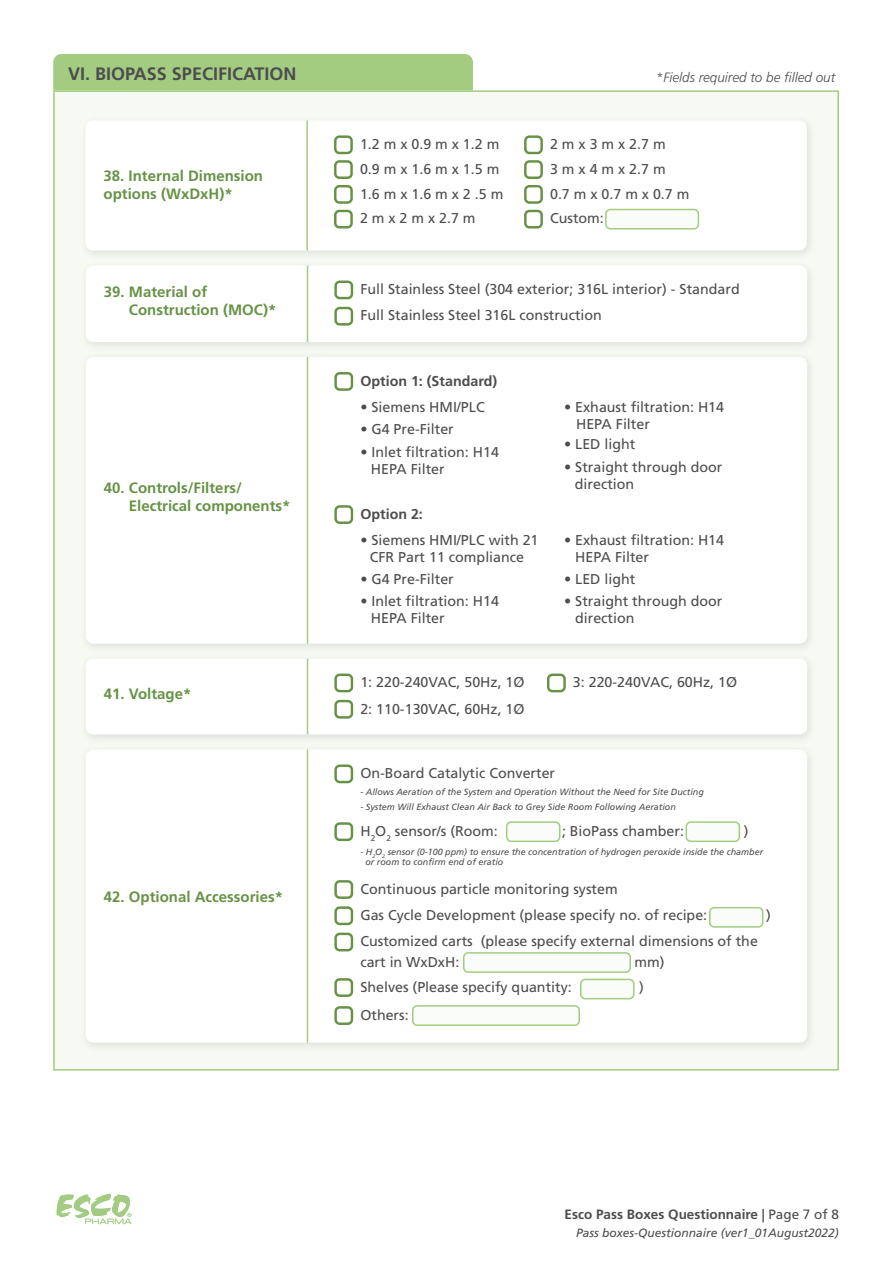
<style>
.page{position:relative;width:893px;height:1263px;background:#fff}
.page>*{position:absolute;margin:0;border:0;box-sizing:border-box;transform-origin:0 0}
.SECTION_TITLE_FINAL{font:700 18px "Frutiger LT Std";color:#4d4d4f}
.t1{font:700 15px/18px "Frutiger LT Std";color:#679246}
.t2{font:14.25px/21px "Frutiger LT Std";color:#4d4d4f}
.t3{font:700 14.25px "Frutiger LT Std";color:#4d4d4f}
.t4{font:700 13.5px "Frutiger LT Std";color:#4d4c4f}
.ASTERISK{font:italic 300 13.5px "Frutiger LT Std";color:#4d4d4f}
.t5{font:italic 12px "Frutiger LT Std";color:#4d4c4f}
.t6{font:italic 9px "Frutiger LT Std";color:#4d4d4f}
.s1{font-weight:400}
</style>
<div class="page">
<svg style="left:57px;top:1194px;width:74px;height:30px"></svg>
<div style="left:53px;top:54px;width:420px;height:36px;background:#a3cc81"></div>
<div style="left:53px;top:90px;width:786px;height:980px;background:#f6faf3;border:2px solid #a3cc81"></div>
<div style="left:79px;top:115px;width:738px;height:146px;background:#f1f5ee"></div>
<div style="left:85px;top:120px;width:722px;height:131px;background:#fff;border-radius:8px"></div>
<hr style="left:306px;top:120px;width:2px;height:131px;background:#a3cc81">
<div style="left:334px;top:135px;width:19px;height:19px;border:2px solid #679246;border-radius:4px"></div>
<div style="left:524px;top:135px;width:19px;height:19px;border:2px solid #679246;border-radius:4px"></div>
<div style="left:334px;top:185px;width:19px;height:19px;border:2px solid #679246;border-radius:4px"></div>
<div style="left:524px;top:185px;width:19px;height:19px;border:2px solid #679246;border-radius:4px"></div>
<div style="left:334px;top:160px;width:19px;height:19px;border:2px solid #679246;border-radius:4px"></div>
<div style="left:524px;top:160px;width:19px;height:19px;border:2px solid #679246;border-radius:4px"></div>
<div style="left:334px;top:210px;width:19px;height:18px;border:2px solid #679246;border-radius:4px"></div>
<div style="left:524px;top:210px;width:19px;height:18px;border:2px solid #679246;border-radius:4px"></div>
<div style="left:606px;top:209px;width:92px;height:20px;background:#f9fcf8;border-radius:4px"></div>
<div style="left:605px;top:209px;width:94px;height:20px;border:2px solid #a3cc81;border-radius:4px"></div>
<div style="left:79px;top:351px;width:738px;height:303px;background:#f1f5ee"></div>
<div style="left:86px;top:357px;width:721px;height:287px;background:#fff;border-radius:8px"></div>
<div style="left:334px;top:505px;width:19px;height:19px;border:2px solid #679246;border-radius:4px"></div>
<div style="left:79px;top:653px;width:738px;height:92px;background:#f1f5ef"></div>
<div style="left:86px;top:659px;width:721px;height:75px;background:#fff;border-radius:8px"></div>
<div style="left:79px;top:744px;width:738px;height:309px;background:#f1f5ee"></div>
<div style="left:86px;top:749px;width:721px;height:294px;background:#fff;border-radius:8px"></div>
<hr style="left:307px;top:659px;width:1px;height:75px;background:#a3cc81">
<hr style="left:307px;top:749px;width:1px;height:294px;background:#a3cc81">
<div style="left:334px;top:674px;width:19px;height:18px;border:2px solid #679246;border-radius:4px"></div>
<div style="left:334px;top:764px;width:19px;height:19px;border:2px solid #679246;border-radius:4px"></div>
<div style="left:334px;top:822px;width:19px;height:19px;border:2px solid #679246;border-radius:4px"></div>
<div style="left:334px;top:880px;width:19px;height:19px;border:2px solid #679246;border-radius:4px"></div>
<div style="left:334px;top:906px;width:19px;height:19px;border:2px solid #679246;border-radius:4px"></div>
<div style="left:334px;top:978px;width:19px;height:19px;border:2px solid #679246;border-radius:4px"></div>
<div style="left:334px;top:1006px;width:19px;height:19px;border:2px solid #679246;border-radius:4px"></div>
<div style="left:334px;top:933px;width:19px;height:18px;border:2px solid #679246;border-radius:4px"></div>
<div style="left:334px;top:700px;width:19px;height:19px;border:2px solid #679246;border-radius:4px"></div>
<div style="left:547px;top:674px;width:19px;height:18px;border:2px solid #679246;border-radius:4px"></div>
<div style="left:507px;top:822px;width:53px;height:19px;background:#f9fcf8;border-radius:5px"></div>
<div style="left:506px;top:821px;width:54px;height:21px;border:2px solid #a3cc81;border-radius:5px"></div>
<div style="left:686px;top:822px;width:53px;height:19px;background:#f9fcf8;border-radius:5px"></div>
<div style="left:686px;top:821px;width:54px;height:21px;border:2px solid #a3cc81;border-radius:5px"></div>
<div style="left:710px;top:908px;width:53px;height:19px;background:#f9fcf8;border-radius:5px"></div>
<div style="left:709px;top:907px;width:54px;height:21px;border:2px solid #a3cc81;border-radius:5px"></div>
<div style="left:581px;top:979px;width:53px;height:20px;background:#f9fcf8;border-radius:5px"></div>
<div style="left:580px;top:979px;width:54px;height:20px;border:2px solid #a3cc81;border-radius:5px"></div>
<div style="left:464px;top:953px;width:166px;height:19px;background:#f9fcf8;border-radius:4px"></div>
<div style="left:463px;top:952px;width:168px;height:21px;border:2px solid #a3cc81;border-radius:4px"></div>
<div style="left:413px;top:1006px;width:166px;height:19px;background:#f9fcf8;border-radius:4px"></div>
<div style="left:412px;top:1005px;width:168px;height:21px;border:2px solid #a3cc81;border-radius:4px"></div>
<div style="left:79px;top:260px;width:738px;height:93px;background:#f2f6ef"></div>
<div style="left:86px;top:266px;width:721px;height:76px;background:#fff;border-radius:8px"></div>
<hr style="left:307px;top:266px;width:1px;height:76px;background:#a3cc81">
<hr style="left:307px;top:357px;width:1px;height:287px;background:#a3cc81">
<div style="left:334px;top:281px;width:19px;height:18px;border:2px solid #679246;border-radius:4px"></div>
<div style="left:334px;top:372px;width:19px;height:19px;border:2px solid #679246;border-radius:4px"></div>
<div style="left:334px;top:307px;width:19px;height:19px;border:2px solid #679246;border-radius:4px"></div>
<p class="SECTION_TITLE_FINAL" style="left:68px;top:63px;width:230px">VI. BIOPASS SPECIFICATION</p>
<p class="ASTERISK" style="left:656px;top:70px;width:181px">*Fields required to be filled out</p>
<p class="t1" style="left:104px;top:166px;width:161px">38. Internal Dimension options (WxDxH)*</p>
<p class="t1" style="left:104px;top:283px;width:105px">39. Material of</p>
<p class="t1" style="left:129px;top:301px;width:149px">Construction (MOC)*</p>
<p class="t1" style="left:104px;top:479px;width:140px">40. Controls/Filters/</p>
<p class="t1" style="left:129px;top:497px;width:163px">Electrical components*</p>
<p class="t1" style="left:104px;top:684px;width:89px">41. Voltage*</p>
<p class="t1" style="left:104px;top:888px;width:181px">42. Optional Accessories*</p>
<p class="t2" style="left:360px;top:134px;width:141px">1.2 m x 0.9 m x 1.2 m</p>
<p class="t2" style="left:550px;top:134px;width:117px">2 m x 3 m x 2.7 m</p>
<p class="t2" style="left:360px;top:183px;width:145px">1.6 m x 1.6 m x 2 .5 m</p>
<p class="t2" style="left:550px;top:183px;width:141px">0.7 m x 0.7 m x 0.7 m</p>
<p class="t2" style="left:360px;top:158px;width:141px">0.9 m x 1.6 m x 1.5 m</p>
<p class="t2" style="left:550px;top:158px;width:117px">3 m x 4 m x 2.7 m</p>
<p class="t2" style="left:360px;top:208px;width:117px">2 m x 2 m x 2.7 m</p>
<p class="t2" style="left:550px;top:208px;width:55px">Custom:</p>
<p class="t2" style="left:360px;top:279px;width:381px">Full Stainless Steel (304 exterior; 316L interior) - Standard</p>
<p class="t2" style="left:360px;top:305px;width:243px">Full Stainless Steel 316L construction</p>
<p class="t3" style="left:360px;top:372px;width:138px">Option 1: (Standard)</p>
<p class="t2" style="left:360px;top:397px;width:126px">• Siemens HMI/PLC</p>
<p class="t2" style="left:360px;top:419px;width:95px">• G4 Pre-Filter</p>
<p class="t2" style="left:360px;top:441px;width:140px">• Inlet filtration: H14</p>
<p class="t2" style="left:371px;top:458px;width:75px">HEPA Filter</p>
<p class="t3" style="left:360px;top:505px;width:64px">Option 2:</p>
<p class="t2" style="left:360px;top:530px;width:180px">• Siemens HMI/PLC with 21</p>
<p class="t2" style="left:370px;top:547px;width:156px">CFR Part 11 compliance</p>
<p class="t2" style="left:360px;top:568px;width:95px">• G4 Pre-Filter</p>
<p class="t2" style="left:360px;top:590px;width:140px">• Inlet filtration: H14</p>
<p class="t2" style="left:371px;top:607px;width:75px">HEPA Filter</p>
<p class="t2" style="left:564px;top:397px;width:161px">• Exhaust filtration: H14</p>
<p class="t2" style="left:576px;top:414px;width:75px">HEPA Filter</p>
<p class="t2" style="left:564px;top:434px;width:73px">• LED light</p>
<p class="t2" style="left:564px;top:456px;width:160px">• Straight through door</p>
<p class="t2" style="left:575px;top:473px;width:61px">direction</p>
<p class="t2" style="left:564px;top:530px;width:161px">• Exhaust filtration: H14</p>
<p class="t2" style="left:575px;top:547px;width:75px">HEPA Filter</p>
<p class="t2" style="left:564px;top:568px;width:73px">• LED light</p>
<p class="t2" style="left:564px;top:590px;width:160px">• Straight through door</p>
<p class="t2" style="left:575px;top:607px;width:61px">direction</p>
<p class="t2" style="left:360px;top:672px;width:166px">1: 220-240VAC, 50Hz, 1Ø</p>
<p class="t2" style="left:360px;top:698px;width:166px">2: 110-130VAC, 60Hz, 1Ø</p>
<p class="t2" style="left:573px;top:672px;width:166px">3: 220-240VAC, 60Hz, 1Ø</p>
<p class="t2" style="left:360px;top:763px;width:196px">On-Board Catalytic Converter</p>
<p class="t6" style="left:360px;top:786px;width:345px">- Allows Aeration of the System and Operation Without the Need for Site Ducting</p>
<p class="t6" style="left:360px;top:802px;width:317px">- System Will Exhaust Clean Air Back to Grey Side Room Following Aeration</p>
<p class="t2" style="left:360px;top:821px;width:139px">H<sub>2</sub>O<sub>2</sub> sensor/s (Room:</p>
<p class="t2" style="left:562px;top:821px;width:123px">; BioPass chamber:</p>
<p class="t2" style="left:744px;top:821px;width:6px">)</p>
<p class="t6" style="left:360px;top:846px;width:404px">- H<sub>2</sub>O<sub>2</sub> sensor (0-100 ppm) to ensure the concentration of hydrogen peroxide inside the chamber</p>
<p class="t6" style="left:365px;top:857px;width:140px">or room to confirm end of eratio</p>
<p class="t2" style="left:360px;top:878px;width:259px">Continuous particle monitoring system</p>
<p class="t2" style="left:360px;top:905px;width:348px">Gas Cycle Development (please specify no. of recipe:</p>
<p class="t2" style="left:766px;top:905px;width:6px">)</p>
<p class="t2" style="left:360px;top:931px;width:399px">Customized carts (please specify external dimensions of the cart in WxDxH:</p>
<p class="t2" style="left:634px;top:952px;width:32px">mm)</p>
<p class="t2" style="left:360px;top:976px;width:213px">Shelves (Please specify quantity:</p>
<p class="t2" style="left:639px;top:976px;width:6px">)</p>
<p class="t2" style="left:360px;top:1004px;width:50px">Others:</p>
<p class="t4" style="left:565px;top:1206px;width:276px">Esco Pass Boxes Questionnaire | <span class="s1">Page 7 of 8</span></p>
<p class="t5" style="left:576px;top:1226px;width:264px">Pass boxes-Questionnaire (ver1_01August2022)</p>
</div>
